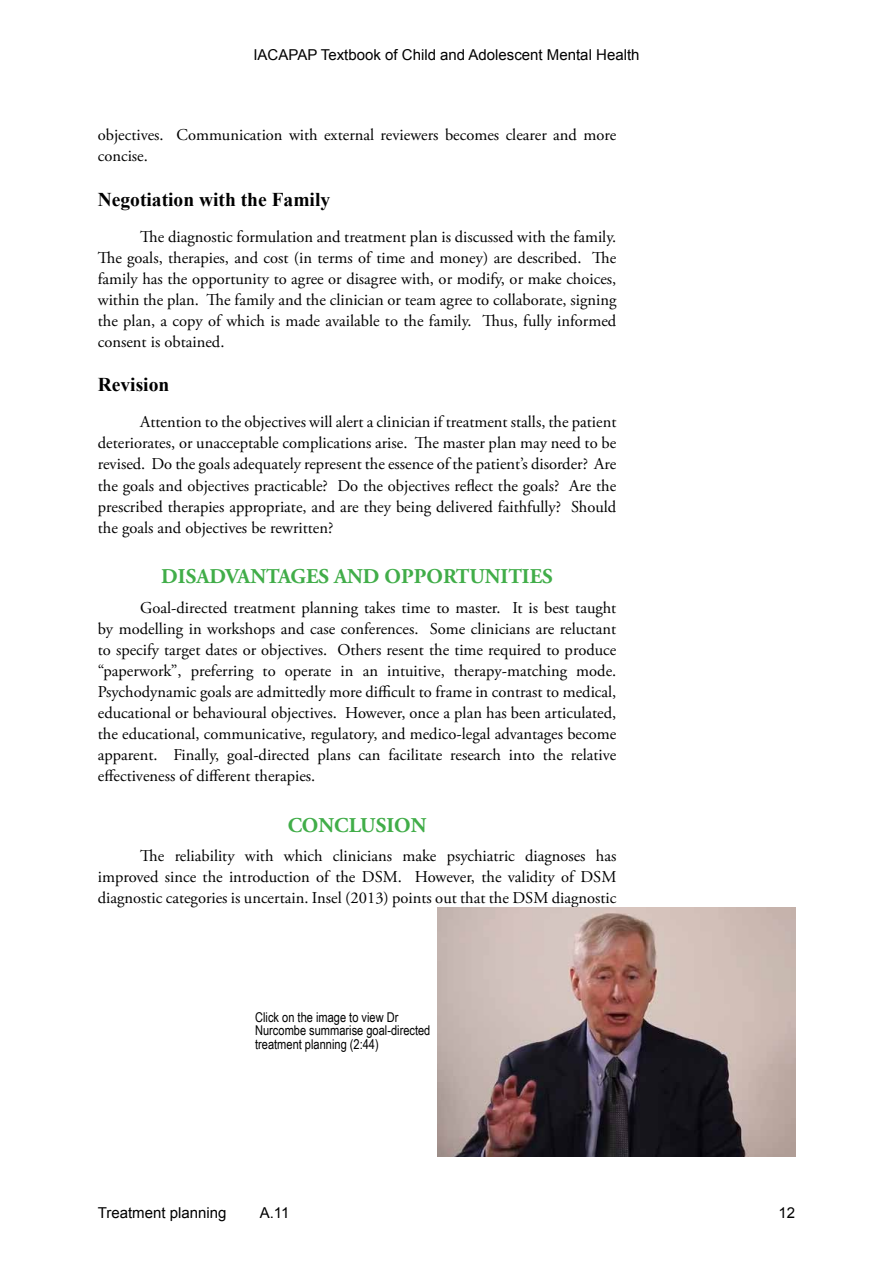
<style>
.page{position:relative;width:893px;height:1263px;background:#fff}
.page>*{position:absolute;margin:0;border:0;box-sizing:border-box;transform-origin:0 0}
.t1{font:700 21px "Adobe Garamond Pro";color:#41ad49}
.t2{font:700 19.5px "Times New Roman";color:#000}
.t3{font:16.5px/21px "Adobe Garamond Pro";color:#000;text-align:justify}
.t4{font:15px "Arial";color:#000}
.t5{font:13.5px/13.5px "Arial Narrow";color:#000}
</style>
<div class="page">
<img style="left:437px;top:908px;width:358px;height:249px">
<p class="t4" style="left:253px;top:45px;width:388px">IACAPAP Textbook of Child and Adolescent Mental Health</p>
<p class="t3" style="left:98px;top:124px;width:520px">objectives. Communication with external reviewers becomes clearer and more concise.</p>
<p class="t2" style="left:98px;top:185px;width:234px">Negotiation with the Family</p>
<p class="t3" style="left:98px;top:226px;width:520px;text-indent:43px">The diagnostic formulation and treatment plan is discussed with the family.<br>The goals, therapies, and cost (in terms of time and money) are described. The family has the opportunity to agree or disagree with, or modify, or make choices, within the plan. The family and the clinician or team agree to collaborate, signing the plan, a copy of which is made available to the family. Thus, fully informed consent is obtained.</p>
<p class="t2" style="left:98px;top:371px;width:73px">Revision</p>
<p class="t3" style="left:98px;top:412px;width:520px;text-indent:43px">Attention to the objectives will alert a clinician if treatment stalls, the patient deteriorates, or unacceptable complications arise. The master plan may need to be revised. Do the goals adequately represent the essence of the patient’s disorder? Are the goals and objectives practicable? Do the objectives reflect the goals? Are the prescribed therapies appropriate, and are they being delivered faithfully? Should the goals and objectives be rewritten?</p>
<p class="t1" style="left:161px;top:564px;width:393px">DISADVANTAGES AND OPPORTUNITIES</p>
<p class="t3" style="left:98px;top:598px;width:520px;text-indent:43px">Goal-directed treatment planning takes time to master. It is best taught by modelling in workshops and case conferences. Some clinicians are reluctant to specify target dates or objectives. Others resent the time required to produce “paperwork”, preferring to operate in an intuitive, therapy-matching mode.<br>Psychodynamic goals are admittedly more difficult to frame in contrast to medical, educational or behavioural objectives. However, once a plan has been articulated, the educational, communicative, regulatory, and medico-legal advantages become apparent. Finally, goal-directed plans can facilitate research into the relative effectiveness of different therapies.</p>
<p class="t1" style="left:288px;top:813px;width:140px">CONCLUSION</p>
<p class="t3" style="left:98px;top:846px;width:520px;text-indent:43px">The reliability with which clinicians make psychiatric diagnoses has improved since the introduction of the DSM. However, the validity of DSM diagnostic categories is uncertain. Insel (2013) points out that the DSM diagnostic</p>
<p class="t5" style="left:255px;top:1010px;width:177px">Click on the image to view Dr<br>Nurcombe summarise goal-directed treatment planning (2:44)</p>
<p class="t4" style="left:98px;top:1203px;width:130px">Treatment planning</p>
<p class="t4" style="left:260px;top:1203px;width:31px">A.11</p>
<p class="t4" style="left:778px;top:1203px;width:18px">12</p>
</div>
